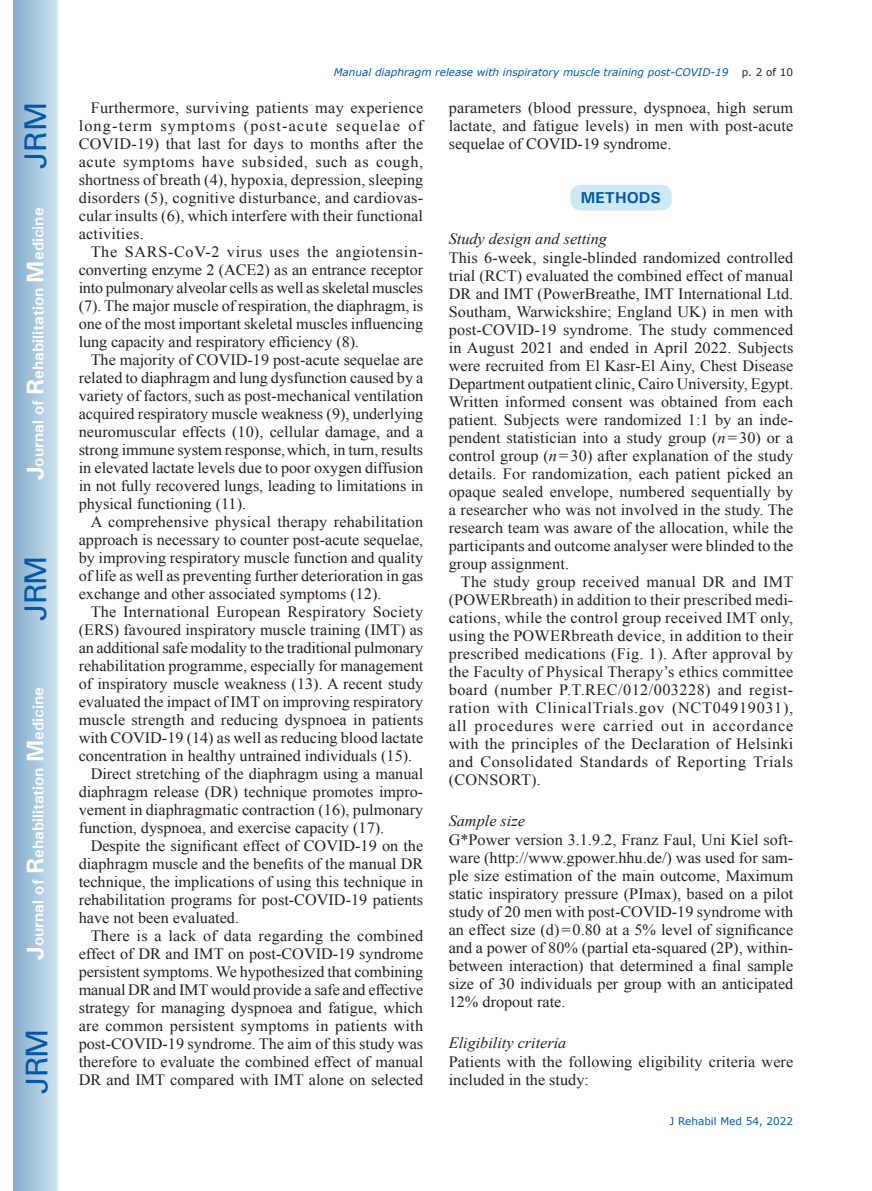
<style>
.page{position:relative;width:872px;height:1191px;background:#fff}
.page>*{position:absolute;margin:0;border:0;box-sizing:border-box;transform-origin:0 0}
.t1{font:30px "Univers";letter-spacing:-.03em;color:#0157a8}
.Txi{font:15.75px/18px "Times New Roman";color:#231f20;text-align:justify}
.Text_below_H2{font:15.75px/18px "Times New Roman";color:#231f20;text-align:justify}
.t2{font:700 15.75px "Univers";color:#fff}
.t3{font:italic 15.75px "Times New Roman";color:#231f20}
.H1{font:700 15.75px "Univers";color:#0157a8}
.t4{font:italic 10.5px "Verdana";color:#0157a8}
.t5{font:10.5px "Verdana";color:#0157a8}
.t6{font:10.5px "Verdana";color:#231f20}
.s1{font-size:24px}
.s2{font-style:italic}
</style>
<div class="page">
<div style="left:14px;top:0;width:43px;height:1191px;background:linear-gradient(to right,#88acca,#cbe5f2)"></div>
<div style="left:570px;top:185px;width:101px;height:25px;background:#cee8f4;border-radius:10px"></div>
<h1 class="t1" style="left:18px;top:169px;width:68px;rotate:-90deg">JRM</h1>
<p class="t2" style="left:28px;top:480px;width:274px;rotate:-90deg"><span class="s1">J</span>ournal of <span class="s1">R</span>ehabilitation <span class="s1">M</span>edicine</p>
<h1 class="t1" style="left:18px;top:620px;width:67px;rotate:-90deg">JRM</h1>
<p class="t2" style="left:28px;top:959px;width:274px;rotate:-90deg"><span class="s1">J</span>ournal of <span class="s1">R</span>ehabilitation <span class="s1">M</span>edicine</p>
<h1 class="t1" style="left:19px;top:1093px;width:67px;rotate:-90deg">JRM</h1>
<p class="t4" style="left:334px;top:65px;width:396px">Manual diaphragm release with inspiratory muscle training post-COVID-19</p>
<p class="t6" style="left:742px;top:65px;width:53px">p. 2 of 10</p>
<p class="Txi" style="left:79px;top:98px;width:346px;text-indent:12px">Furthermore, surviving patients may experience long-term symptoms (post-acute sequelae of COVID-19) that last for days to months after the acute symptoms have subsided, such as cough, shortness of breath (4), hypoxia, depression, sleeping disorders (5), cognitive disturbance, and cardiovas&shy;cular insults (6), which interfere with their functional activities.</p>
<p class="Txi" style="left:79px;top:242px;width:346px;text-indent:12px">The SARS-CoV-2 virus uses the angiotensin&shy;converting enzyme 2 (ACE2) as an entrance receptor into pulmonary alveolar cells as well as skeletal muscles (7). The major muscle of respiration, the diaphragm, is one of the most important skeletal muscles influencing lung capacity and respiratory efficiency (8).</p>
<p class="Txi" style="left:79px;top:350px;width:346px;text-indent:12px">The majority of COVID-19 post-acute sequelae are related to diaphragm and lung dysfunction caused by a variety of factors, such as post-mechanical ventilation acquired respiratory muscle weakness (9), underlying neuromuscular effects (10), cellular damage, and a strong immune system response,which, in turn, results in elevated lactate levels due to poor oxygen diffusion in not fully recovered lungs, leading to limitations in physical functioning (11).</p>
<p class="Txi" style="left:79px;top:512px;width:346px;text-indent:12px">A comprehensive physical therapy rehabilitation approach is necessary to counter post-acute sequelae, by improving respiratory muscle function and quality of life as well as preventing further deterioration in gas exchange and other associated symptoms (12).</p>
<p class="Txi" style="left:79px;top:602px;width:346px;text-indent:12px">The International European Respiratory Society (ERS) favoured inspiratory muscle training (IMT) as an additional safe modality to the traditional pulmonary rehabilitation programme, especially for management of inspiratory muscle weakness (13). A recent study evaluated the impact of IMT on improving respiratory muscle strength and reducing dyspnoea in patients with COVID-19 (14) as well as reducing blood lactate concentration in healthy untrained individuals (15).</p>
<p class="Txi" style="left:79px;top:764px;width:346px;text-indent:12px">Direct stretching of the diaphragm using a manual diaphragm release (DR) technique promotes impro&shy;vement in diaphragmatic contraction (16), pulmonary function, dyspnoea, and exercise capacity (17).</p>
<p class="Txi" style="left:79px;top:836px;width:346px;text-indent:12px">Despite the significant effect of COVID-19 on the diaphragm muscle and the benefits of the manual DR technique, the implications of using this technique in rehabilitation programs for post-COVID-19 patients have not been evaluated.</p>
<p class="Txi" style="left:79px;top:926px;width:346px;text-indent:12px">There is a lack of data regarding the combined effect of DR and IMT on post-COVID-19 syndrome persistent symptoms. We hypothesized that combining manual DR and IMT would provide a safe and effective strategy for managing dyspnoea and fatigue, which are common persistent symptoms in patients with post-COVID-19 syndrome. The aim of this study was therefore to evaluate the combined effect of manual DR and IMT compared with IMT alone on selected</p>
<p class="Txi" style="left:449px;top:98px;width:346px">parameters (blood pressure, dyspnoea, high serum lactate, and fatigue levels) in men with post-acute sequelae of COVID-19 syndrome.</p>
<p class="H1" style="left:581px;top:188px;width:82px">METHODS</p>
<h2 class="t3" style="left:449px;top:227px;width:160px">Study design and setting</h2>
<p class="Text_below_H2" style="left:449px;top:249px;width:346px">This 6-week, single-blinded randomized controlled trial (RCT) evaluated the combined effect of manual DR and IMT (PowerBreathe, IMT International Ltd.<br>Southam, Warwickshire; England UK) in men with post-COVID-19 syndrome. The study commenced in August 2021 and ended in April 2022. Subjects were recruited from El Kasr-El Ainy, Chest Disease Department outpatient clinic, Cairo University, Egypt.<br>Written informed consent was obtained from each patient. Subjects were randomized 1:1 by an inde&shy;pendent statistician into a study group (<span class="s2">n</span>=30) or a control group (<span class="s2">n</span>=30) after explanation of the study details. For randomization, each patient picked an opaque sealed envelope, numbered sequentially by a researcher who was not involved in the study. The research team was aware of the allocation, while the participants and outcome analyser were blinded to the group assignment.</p>
<p class="Txi" style="left:449px;top:573px;width:346px;text-indent:12px">The study group received manual DR and IMT (POWERbreath) in addition to their prescribed medi&shy;cations, while the control group received IMT only, using the POWERbreath device, in addition to their prescribed medications (Fig. 1). After approval by the Faculty of Physical Therapy’s ethics committee board (number P.T.REC/012/003228) and regist&shy;ration with ClinicalTrials.gov (NCT04919031), all procedures were carried out in accordance with the principles of the Declaration of Helsinki and Consolidated Standards of Reporting Trials (CONSORT).</p>
<h2 class="t3" style="left:449px;top:809px;width:78px">Sample size</h2>
<p class="Text_below_H2" style="left:449px;top:831px;width:346px">G*Power version 3.1.9.2, Franz Faul, Uni Kiel soft&shy;ware (http://www.gpower.hhu.de/) was used for sam&shy;ple size estimation of the main outcome, Maximum static inspiratory pressure (PImax), based on a pilot study of 20 men with post-COVID-19 syndrome with an effect size (d)=0.80 at a 5% level of significance and a power of 80% (partial eta-squared (2P), within&shy;between interaction) that determined a final sample size of 30 individuals per group with an anticipated 12% dropout rate.</p>
<h2 class="t3" style="left:449px;top:1031px;width:119px">Eligibility criteria</h2>
<p class="Text_below_H2" style="left:449px;top:1053px;width:346px">Patients with the following eligibility criteria were included in the study:</p>
<p class="t5" style="left:669px;top:1114px;width:125px">J Rehabil Med 54, 2022</p>
</div>
